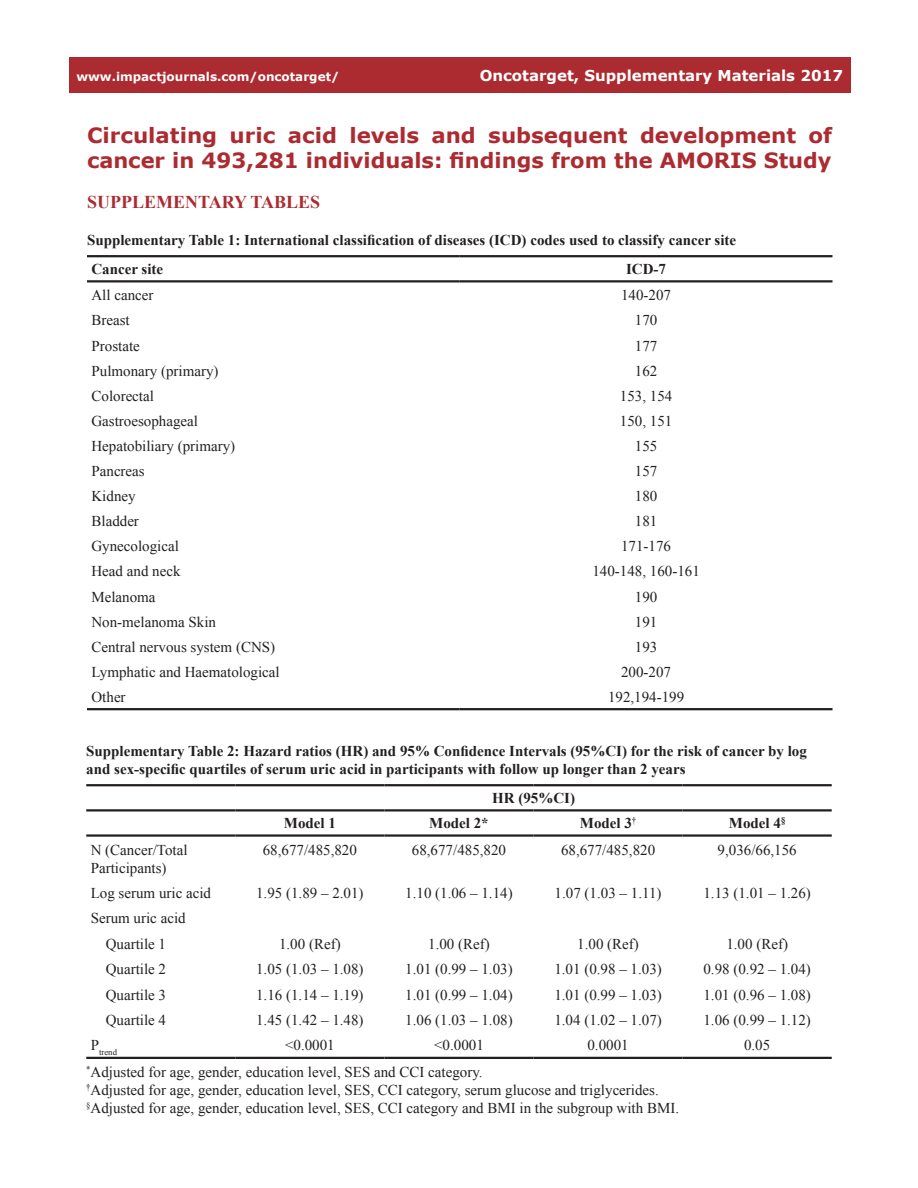
<style>
.page{position:relative;width:918px;height:1188px;background:#fff}
.page>*{position:absolute;margin:0;border:0;box-sizing:border-box;transform-origin:0 0}
.t1{font:700 21px/25.2px "Verdana";color:#ac2b31}
.Heading{font:700 18px "Times New Roman";color:#ac2b31}
.TableText1{font:15px/18px "Times New Roman";color:#231f20}
.TableText_Center{font:15px "Times New Roman";color:#231f20}
.Table_head{font:700 15px/18px "Times New Roman";color:#231f20}
.t2{font:700 15px "Verdana";color:#fff}
.t3{font:700 12px "Verdana";color:#fff}
.TableText_Center-2{font:8.7px "Times New Roman";color:#231f20}
</style>
<div class="page">
<div style="left:69px;top:57px;width:781px;height:36px;background:#ac2b31"></div>
<svg style="left:87px;top:257px;width:745px;height:1px"></svg>
<hr style="left:87px;top:255px;width:373px;height:2px;background:#231f20">
<hr style="left:460px;top:255px;width:372px;height:2px;background:#231f20">
<hr style="left:87px;top:280px;width:373px;height:2px;background:#231f20">
<hr style="left:460px;top:280px;width:372px;height:2px;background:#231f20">
<hr style="left:87px;top:708px;width:373px;height:2px;background:#231f20">
<hr style="left:460px;top:708px;width:372px;height:2px;background:#231f20">
<svg style="left:86px;top:786px;width:746px;height:1px"></svg>
<hr style="left:86px;top:784px;width:149px;height:2px;background:#231f20">
<hr style="left:235px;top:784px;width:149px;height:2px;background:#231f20">
<hr style="left:384px;top:784px;width:150px;height:2px;background:#231f20">
<hr style="left:534px;top:784px;width:149px;height:2px;background:#231f20">
<hr style="left:683px;top:784px;width:149px;height:2px;background:#231f20">
<hr style="left:86px;top:809px;width:149px;height:3px;background:#231f20">
<hr style="left:235px;top:809px;width:149px;height:3px;background:#231f20">
<hr style="left:384px;top:809px;width:150px;height:3px;background:#231f20">
<hr style="left:534px;top:809px;width:149px;height:3px;background:#231f20">
<hr style="left:683px;top:809px;width:149px;height:3px;background:#231f20">
<hr style="left:86px;top:834px;width:149px;height:3px;background:#231f20">
<hr style="left:235px;top:834px;width:149px;height:3px;background:#231f20">
<hr style="left:384px;top:834px;width:150px;height:3px;background:#231f20">
<hr style="left:534px;top:834px;width:149px;height:3px;background:#231f20">
<hr style="left:683px;top:834px;width:149px;height:3px;background:#231f20">
<hr style="left:86px;top:1057px;width:149px;height:2px;background:#231f20">
<hr style="left:235px;top:1057px;width:149px;height:2px;background:#231f20">
<hr style="left:384px;top:1057px;width:150px;height:2px;background:#231f20">
<hr style="left:534px;top:1057px;width:149px;height:2px;background:#231f20">
<hr style="left:683px;top:1057px;width:149px;height:2px;background:#231f20">
<p class="t3" style="left:76px;top:68px;width:264px">www.impactjournals.com/oncotarget/</p>
<p class="t2" style="left:480px;top:65px;width:365px">Oncotarget, Supplementary Materials 2017</p>
<p class="t1" style="left:87px;top:122px;width:747px">Circulating uric acid levels and subsequent development of cancer in 493,281 individuals: findings from the AMORIS Study</p>
<p class="Heading" style="left:87px;top:189px;width:235px">SUPPLEMENTARY TABLES</p>
<p class="Table_head" style="left:87px;top:230px;width:651px">Supplementary Table 1: International classification of diseases (ICD) codes used to classify cancer site</p>
<p class="Table_head" style="left:92px;top:259px;width:73px">Cancer site</p>
<p class="Table_head" style="left:626px;top:259px;width:41px">ICD-7</p>
<p class="TableText1" style="left:92px;top:286px;width:64px">All cancer</p>
<p class="TableText_Center" style="left:621px;top:285px;width:51px">140-207</p>
<p class="TableText1" style="left:92px;top:311px;width:40px">Breast</p>
<p class="TableText_Center" style="left:635px;top:310px;width:24px">170</p>
<p class="TableText1" style="left:92px;top:336px;width:50px">Prostate</p>
<p class="TableText_Center" style="left:635px;top:335px;width:24px">177</p>
<p class="TableText1" style="left:92px;top:361px;width:129px">Pulmonary (primary)</p>
<p class="TableText_Center" style="left:635px;top:361px;width:24px">162</p>
<p class="TableText1" style="left:92px;top:387px;width:64px">Colorectal</p>
<p class="TableText_Center" style="left:620px;top:386px;width:54px">153, 154</p>
<p class="TableText1" style="left:92px;top:412px;width:108px">Gastroesophageal</p>
<p class="TableText_Center" style="left:620px;top:411px;width:54px">150, 151</p>
<p class="TableText1" style="left:92px;top:437px;width:145px">Hepatobiliary (primary)</p>
<p class="TableText_Center" style="left:635px;top:436px;width:24px">155</p>
<p class="TableText1" style="left:92px;top:462px;width:55px">Pancreas</p>
<p class="TableText_Center" style="left:635px;top:461px;width:24px">157</p>
<p class="TableText1" style="left:92px;top:487px;width:46px">Kidney</p>
<p class="TableText_Center" style="left:635px;top:486px;width:24px">180</p>
<p class="TableText1" style="left:92px;top:512px;width:49px">Bladder</p>
<p class="TableText_Center" style="left:635px;top:511px;width:24px">181</p>
<p class="TableText1" style="left:92px;top:537px;width:89px">Gynecological</p>
<p class="TableText_Center" style="left:621px;top:536px;width:51px">171-176</p>
<p class="TableText1" style="left:92px;top:562px;width:91px">Head and neck</p>
<p class="TableText_Center" style="left:592px;top:561px;width:109px">140-148, 160-161</p>
<p class="TableText1" style="left:92px;top:587px;width:66px">Melanoma</p>
<p class="TableText_Center" style="left:635px;top:586px;width:24px">190</p>
<p class="TableText1" style="left:92px;top:612px;width:126px">Non-melanoma Skin</p>
<p class="TableText_Center" style="left:635px;top:612px;width:24px">191</p>
<p class="TableText1" style="left:92px;top:638px;width:185px">Central nervous system (CNS)</p>
<p class="TableText_Center" style="left:635px;top:637px;width:24px">193</p>
<p class="TableText1" style="left:92px;top:663px;width:190px">Lymphatic and Haematological</p>
<p class="TableText_Center" style="left:621px;top:662px;width:51px">200-207</p>
<p class="TableText_Center" style="left:92px;top:687px;width:36px">Other</p>
<p class="TableText_Center" style="left:608px;top:687px;width:78px">192,194-199</p>
<p class="Table_head" style="left:86px;top:741px;width:722px">Supplementary Table 2: Hazard ratios (HR) and 95% Confidence Intervals (95%CI) for the risk of cancer by log and sex-specific quartiles of serum uric acid in participants with follow up longer than 2 years</p>
<p class="Table_head" style="left:492px;top:788px;width:84px">HR (95%CI)</p>
<p class="Table_head" style="left:284px;top:814px;width:54px">Model 1</p>
<p class="Table_head" style="left:429px;top:814px;width:61px">Model 2*</p>
<p class="Table_head" style="left:580px;top:814px;width:58px">Model 3<sup>†</sup></p>
<p class="Table_head" style="left:729px;top:814px;width:58px">Model 4<sup>§</sup></p>
<p class="TableText1" style="left:91px;top:840px;width:98px">N (Cancer/Total<br>Participants)</p>
<p class="TableText_Center" style="left:263px;top:839px;width:96px">68,677/485,820</p>
<p class="TableText_Center" style="left:412px;top:839px;width:96px">68,677/485,820</p>
<p class="TableText_Center" style="left:561px;top:839px;width:96px">68,677/485,820</p>
<p class="TableText_Center" style="left:718px;top:839px;width:81px">9,036/66,156</p>
<p class="TableText1" style="left:91px;top:884px;width:122px">Log serum uric acid</p>
<p class="TableText_Center" style="left:256px;top:883px;width:109px">1.95 (1.89 – 2.01)</p>
<p class="TableText_Center" style="left:405px;top:883px;width:109px">1.10 (1.06 – 1.14)</p>
<p class="TableText_Center" style="left:555px;top:883px;width:108px">1.07 (1.03 – 1.11)</p>
<p class="TableText_Center" style="left:703px;top:883px;width:109px">1.13 (1.01 – 1.26)</p>
<p class="TableText1" style="left:91px;top:909px;width:96px">Serum uric acid</p>
<p class="TableText1" style="left:106px;top:935px;width:62px">Quartile 1</p>
<p class="TableText_Center" style="left:279px;top:934px;width:63px">1.00 (Ref)</p>
<p class="TableText_Center" style="left:428px;top:934px;width:63px">1.00 (Ref)</p>
<p class="TableText_Center" style="left:577px;top:934px;width:63px">1.00 (Ref)</p>
<p class="TableText_Center" style="left:726px;top:934px;width:63px">1.00 (Ref)</p>
<p class="TableText1" style="left:106px;top:960px;width:62px">Quartile 2</p>
<p class="TableText_Center" style="left:256px;top:959px;width:109px">1.05 (1.03 – 1.08)</p>
<p class="TableText_Center" style="left:405px;top:959px;width:109px">1.01 (0.99 – 1.03)</p>
<p class="TableText_Center" style="left:554px;top:959px;width:109px">1.01 (0.98 – 1.03)</p>
<p class="TableText_Center" style="left:703px;top:959px;width:109px">0.98 (0.92 – 1.04)</p>
<p class="TableText1" style="left:106px;top:985px;width:62px">Quartile 3</p>
<p class="TableText_Center" style="left:256px;top:984px;width:109px">1.16 (1.14 – 1.19)</p>
<p class="TableText_Center" style="left:405px;top:984px;width:109px">1.01 (0.99 – 1.04)</p>
<p class="TableText_Center" style="left:554px;top:984px;width:109px">1.01 (0.99 – 1.03)</p>
<p class="TableText_Center" style="left:703px;top:984px;width:109px">1.01 (0.96 – 1.08)</p>
<p class="TableText1" style="left:106px;top:1011px;width:62px">Quartile 4</p>
<p class="TableText_Center" style="left:256px;top:1010px;width:109px">1.45 (1.42 – 1.48)</p>
<p class="TableText_Center" style="left:405px;top:1010px;width:109px">1.06 (1.03 – 1.08)</p>
<p class="TableText_Center" style="left:554px;top:1010px;width:109px">1.04 (1.02 – 1.07)</p>
<p class="TableText_Center" style="left:703px;top:1010px;width:109px">1.06 (0.99 – 1.12)</p>
<p class="TableText_Center-2" style="left:91px;top:1047px;width:28px"><sup>P</sup>trend</p>
<p class="TableText_Center" style="left:285px;top:1035px;width:51px">&lt;0.0001</p>
<p class="TableText_Center" style="left:434px;top:1035px;width:51px">&lt;0.0001</p>
<p class="TableText_Center" style="left:587px;top:1035px;width:43px">0.0001</p>
<p class="TableText_Center" style="left:744px;top:1035px;width:28px">0.05</p>
<p class="TableText1" style="left:86px;top:1063px;width:398px"><sup>*</sup>Adjusted for age, gender, education level, SES and CCI category.</p>
<p class="TableText1" style="left:86px;top:1081px;width:574px"><sup>†</sup>Adjusted for age, gender, education level, SES, CCI category, serum glucose and triglycerides.</p>
<p class="TableText1" style="left:86px;top:1099px;width:594px"><sup>§</sup>Adjusted for age, gender, education level, SES, CCI category and BMI in the subgroup with BMI.</p>
</div>
